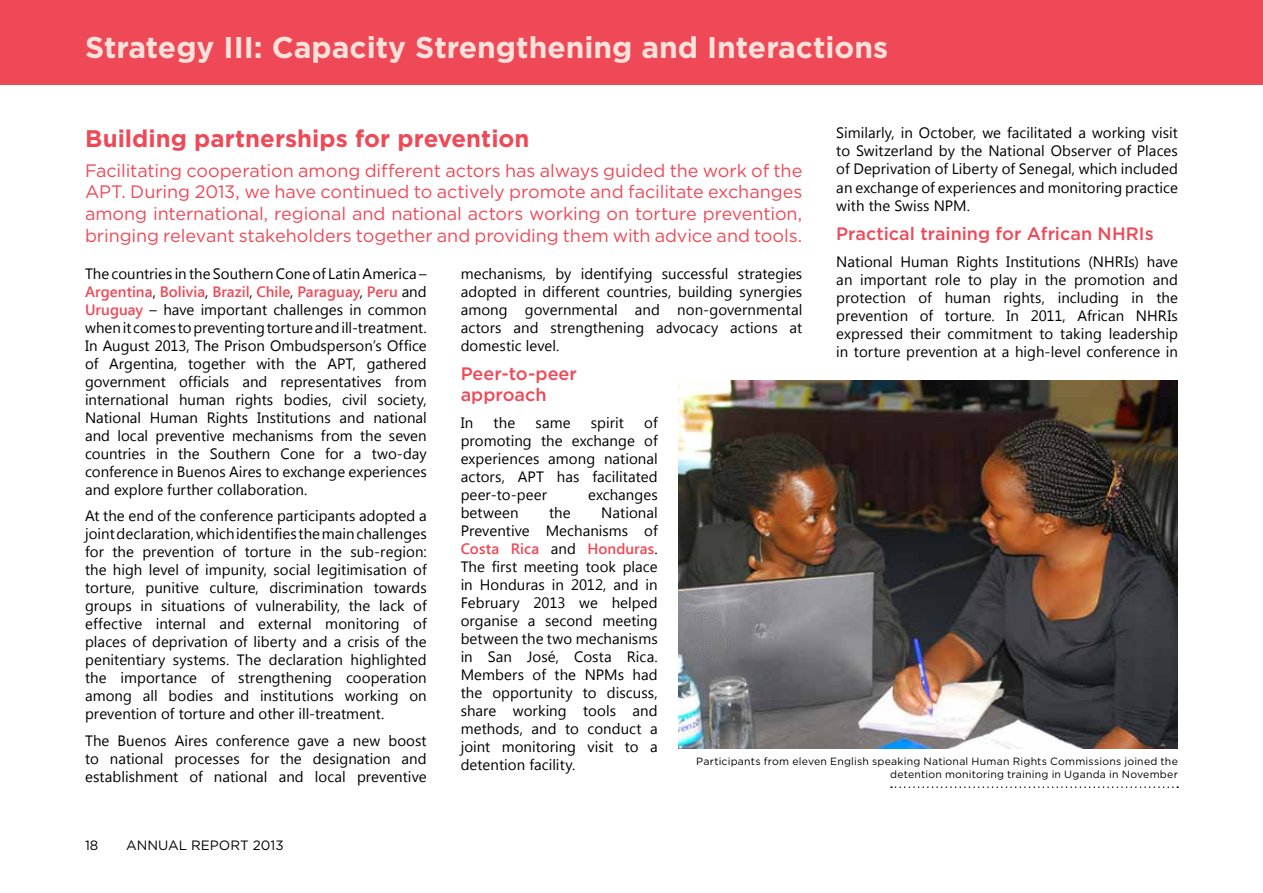
<style>
.page{position:relative;width:1263px;height:893px;background:#fff}
.page>*{position:absolute;margin:0;border:0;box-sizing:border-box;transform-origin:0 0}
.t1{font:700 30px "Gotham";color:#fde1db}
.t2{font:700 24px "Gotham";color:#ef4957}
.t3{font:18px/21.6px "Gotham";letter-spacing:-.005em;color:#ef4957;text-align:justify}
.t4{font:500 18px/21px "Gotham";color:#ef4957}
.t5{font:15px/18px "Segoe UI";letter-spacing:.005em;color:#000;text-align:justify}
.t6{font:13.5px "Gotham";color:#000}
.t7{font:10.5px/12.6px "Gotham";letter-spacing:.02em;color:#000;text-align:right}
.s1{font-weight:600;color:#ef4957}
</style>
<div class="page">
<div style="left:0;top:0;width:1263px;height:85px;background:#ef4957"></div>
<img style="left:679px;top:381px;width:499px;height:367px">
<svg style="left:891px;top:786px;width:287px;height:2px"></svg>
<h1 class="t1" style="left:85px;top:29px;width:805px">Strategy III: Capacity Strengthening and Interactions</h1>
<p class="t5" style="left:836px;top:123px;width:343px">Similarly, in October, we facilitated a working visit to Switzerland by the National Observer of Places of Deprivation of Liberty of Senegal, which included an exchange of experiences and monitoring practice with the Swiss NPM.</p>
<p class="t4" style="left:836px;top:223px;width:319px">Practical training for African NHRIs</p>
<p class="t5" style="left:836px;top:252px;width:343px">National Human Rights Institutions (NHRIs) have an important role to play in the promotion and protection of human rights, including in the prevention of torture. In 2011, African NHRIs expressed their commitment to taking leadership in torture prevention at a high-level conference in</p>
<h2 class="t2" style="left:85px;top:124px;width:446px">Building partnerships for prevention</h2>
<p class="t3" style="left:85px;top:160px;width:719px">Facilitating cooperation among different actors has always guided the work of the APT. During 2013, we have continued to actively promote and facilitate exchanges among international, regional and national actors working on torture prevention, bringing relevant stakeholders together and providing them with advice and tools.</p>
<p class="t5" style="left:85px;top:264px;width:343px">The countries in the Southern Cone of Latin America – <span class="s1">Argentina</span>, <span class="s1">Bolivia</span>, <span class="s1">Brazil</span>, <span class="s1">Chile</span>, <span class="s1">Paraguay</span>, <span class="s1">Peru</span> and <span class="s1">Uruguay</span> – have important challenges in common when it comes to preventing torture and ill-treatment.<br>In August 2013, The Prison Ombudsperson’s Office of Argentina, together with the APT, gathered government officials and representatives from international human rights bodies, civil society, National Human Rights Institutions and national and local preventive mechanisms from the seven countries in the Southern Cone for a two-day conference in Buenos Aires to exchange experiences and explore further collaboration.</p>
<p class="t5" style="left:85px;top:506px;width:343px">At the end of the conference participants adopted a joint declaration, which identifies the main challenges for the prevention of torture in the sub-region: the high level of impunity, social legitimisation of torture, punitive culture, discrimination towards groups in situations of vulnerability, the lack of effective internal and external monitoring of places of deprivation of liberty and a crisis of the penitentiary systems. The declaration highlighted the importance of strengthening cooperation among all bodies and institutions working on prevention of torture and other ill-treatment.</p>
<p class="t5" style="left:85px;top:731px;width:343px">The Buenos Aires conference gave a new boost to national processes for the designation and establishment of national and local preventive</p>
<p class="t5" style="left:461px;top:264px;width:343px">mechanisms, by identifying successful strategies adopted in different countries, building synergies among governmental and non-governmental actors and strengthening advocacy actions at domestic level.</p>
<p class="t4" style="left:461px;top:363px;width:118px">Peer-to-peer approach</p>
<p class="t5" style="left:461px;top:413px;width:14px">In</p>
<p class="t5" style="left:494px;top:413px;width:23px">the</p>
<p class="t5" style="left:535px;top:413px;width:37px">same</p>
<p class="t5" style="left:591px;top:413px;width:35px">spirit</p>
<p class="t5" style="left:461px;top:413px;width:199px;text-indent:184px">of promoting the exchange of experiences among national actors, APT has facilitated peer-to-peer</p>
<p class="t5" style="left:588px;top:485px;width:71px">exchanges</p>
<p class="t5" style="left:461px;top:503px;width:199px;text-indent:141px">National Preventive Mechanisms of <span class="s1">Costa Rica</span> and <span class="s1">Honduras</span>.<br>The first meeting took place in Honduras in 2012, and in February 2013 we helped organise a second meeting between the two mechanisms in San José, Costa Rica.<br>Members of the NPMs had the opportunity to discuss, share working tools and methods, and to conduct a joint monitoring visit to a detention facility.</p>
<p class="t5" style="left:461px;top:503px;width:59px">between</p>
<p class="t5" style="left:549px;top:503px;width:23px">the</p>
<p class="t7" style="left:696px;top:755px;width:483px">Participants from eleven English speaking National Human Rights Commissions joined the detention monitoring training in Uganda in November</p>
<p class="t6" style="left:85px;top:837px;width:15px">18</p>
<p class="t6" style="left:126px;top:837px;width:159px">ANNUAL REPORT 2013</p>
</div>
